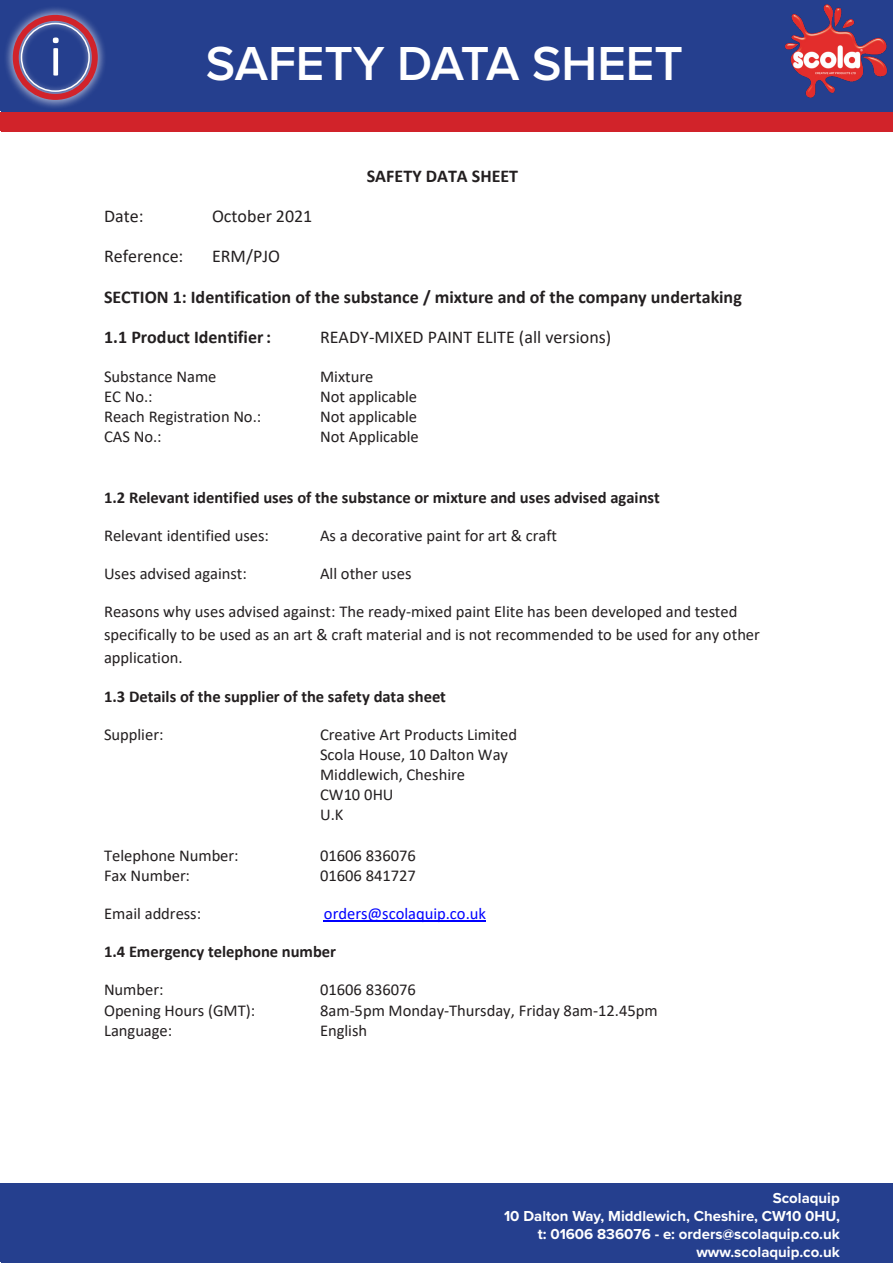
<style>
.page{position:relative;width:893px;height:1263px;background:#fff}
.page>*{position:absolute;margin:0;border:0;box-sizing:border-box;transform-origin:0 0}
.t1{font:58.5px "Calibri";color:#fff}
.t2{font:600 49.5px "Proxima Nova";color:#fff}
.t3{font:700 18px "Calibri";color:#231f20}
.t4{font:18px "Calibri";color:#231f20}
.t5{font:16.5px/20.1px "Calibri";color:#231f20}
.t6{font:700 16.5px "Calibri";letter-spacing:-.005em;color:#231f20}
.t7{font:16.5px "Calibri";color:#00f}
.t8{font:700 15px "Proxima Nova";color:#fff}
</style>
<div class="page">
<div style="left:0;top:113px;width:893px;height:18px;background:#d1232a"></div>
<div style="left:1px;top:1px;width:892px;height:111px;background:#253f8e"></div>
<svg style="left:6px;top:8px;width:99px;height:100px"></svg>
<div style="left:13px;top:15px;width:85px;height:85px;border:6px solid #d1232a;border-radius:50%"></div>
<div style="left:21px;top:23px;width:69px;height:69px;border:2px solid #fff;border-radius:50%"></div>
<img style="left:785px;top:4px;width:103px;height:94px">
<div style="left:1px;top:114px;width:892px;height:18px;background:#d1232a"></div>
<div style="left:1px;top:1184px;width:892px;height:79px;background:#253f8e"></div>
<hr style="left:324px;top:921px;width:162px;height:1px;background:#00f">
<p class="t1" style="left:49px;top:15px;width:15px">i</p>
<p class="t2" style="left:206px;top:27px;width:479px">SAFETY DATA SHEET</p>
<p class="t3" style="left:367px;top:163px;width:153px">SAFETY DATA SHEET</p>
<p class="t4" style="left:104px;top:204px;width:41px">Date:</p>
<p class="t4" style="left:212px;top:204px;width:102px">October 2021</p>
<p class="t4" style="left:104px;top:244px;width:81px">Reference:</p>
<p class="t4" style="left:212px;top:244px;width:70px">ERM/PJO</p>
<p class="t3" style="left:104px;top:284px;width:639px">SECTION 1: Identification of the substance / mixture and of the company undertaking</p>
<p class="t3" style="left:104px;top:324px;width:168px">1.1 Product Identifier:</p>
<p class="t4" style="left:320px;top:325px;width:293px">READY-MIXED PAINT ELITE (all versions)</p>
<p class="t5" style="left:104px;top:366px;width:114px">Substance Name</p>
<p class="t5" style="left:320px;top:366px;width:55px">Mixture</p>
<p class="t5" style="left:104px;top:386px;width:50px">EC No.:</p>
<p class="t5" style="left:320px;top:386px;width:99px">Not applicable</p>
<p class="t5" style="left:104px;top:406px;width:159px">Reach Registration No.:</p>
<p class="t5" style="left:320px;top:406px;width:99px">Not applicable</p>
<p class="t5" style="left:104px;top:426px;width:59px">CAS No.:</p>
<p class="t5" style="left:320px;top:426px;width:100px">Not Applicable</p>
<p class="t6" style="left:104px;top:485px;width:557px">1.2 Relevant identified uses of the substance or mixture and uses advised against</p>
<p class="t5" style="left:104px;top:525px;width:166px">Relevant identified uses:</p>
<p class="t5" style="left:320px;top:525px;width:238px">As a decorative paint for art &amp; craft</p>
<p class="t5" style="left:104px;top:563px;width:144px">Uses advised against:</p>
<p class="t5" style="left:320px;top:563px;width:93px">All other uses</p>
<p class="t5" style="left:104px;top:600px;width:657px;line-height:23.1px">Reasons why uses advised against: The ready-mixed paint Elite has been developed and tested specifically to be used as an art &amp; craft material and is not recommended to be used for any other application.</p>
<p class="t6" style="left:104px;top:684px;width:343px">1.3 Details of the supplier of the safety data sheet</p>
<p class="t5" style="left:104px;top:724px;width:61px">Supplier:</p>
<p class="t5" style="left:320px;top:724px;width:199px">Creative Art Products Limited<br>Scola House, 10 Dalton Way<br>Middlewich, Cheshire<br>CW10 0HU<br>U.K</p>
<p class="t5" style="left:104px;top:845px;width:136px">Telephone Number:</p>
<p class="t5" style="left:320px;top:845px;width:97px">01606 836076</p>
<p class="t5" style="left:104px;top:865px;width:87px">Fax Number:</p>
<p class="t5" style="left:320px;top:865px;width:97px">01606 841727</p>
<p class="t5" style="left:104px;top:903px;width:99px">Email address:</p>
<p class="t7" style="left:324px;top:902px;width:164px">orders@scolaquip.co.uk</p>
<p class="t6" style="left:104px;top:940px;width:233px">1.4 Emergency telephone number</p>
<p class="t5" style="left:104px;top:979px;width:61px">Number:</p>
<p class="t5" style="left:320px;top:979px;width:97px">01606 836076</p>
<p class="t5" style="left:104px;top:1000px;width:153px">Opening Hours (GMT):</p>
<p class="t5" style="left:320px;top:1000px;width:339px">8am-5pm Monday-Thursday, Friday 8am-12.45pm</p>
<p class="t5" style="left:104px;top:1020px;width:70px">Language:</p>
<p class="t5" style="left:320px;top:1020px;width:49px">English</p>
<p class="t8" style="left:773px;top:1186px;width:69px">Scolaquip</p>
<p class="t8" style="left:504px;top:1204px;width:337px">10 Dalton Way, Middlewich, Cheshire, CW10 0HU,</p>
<p class="t8" style="left:538px;top:1222px;width:304px">t: 01606 836076 - e: orders@scolaquip.co.uk</p>
<p class="t8" style="left:696px;top:1240px;width:145px">www.scolaquip.co.uk</p>
</div>
